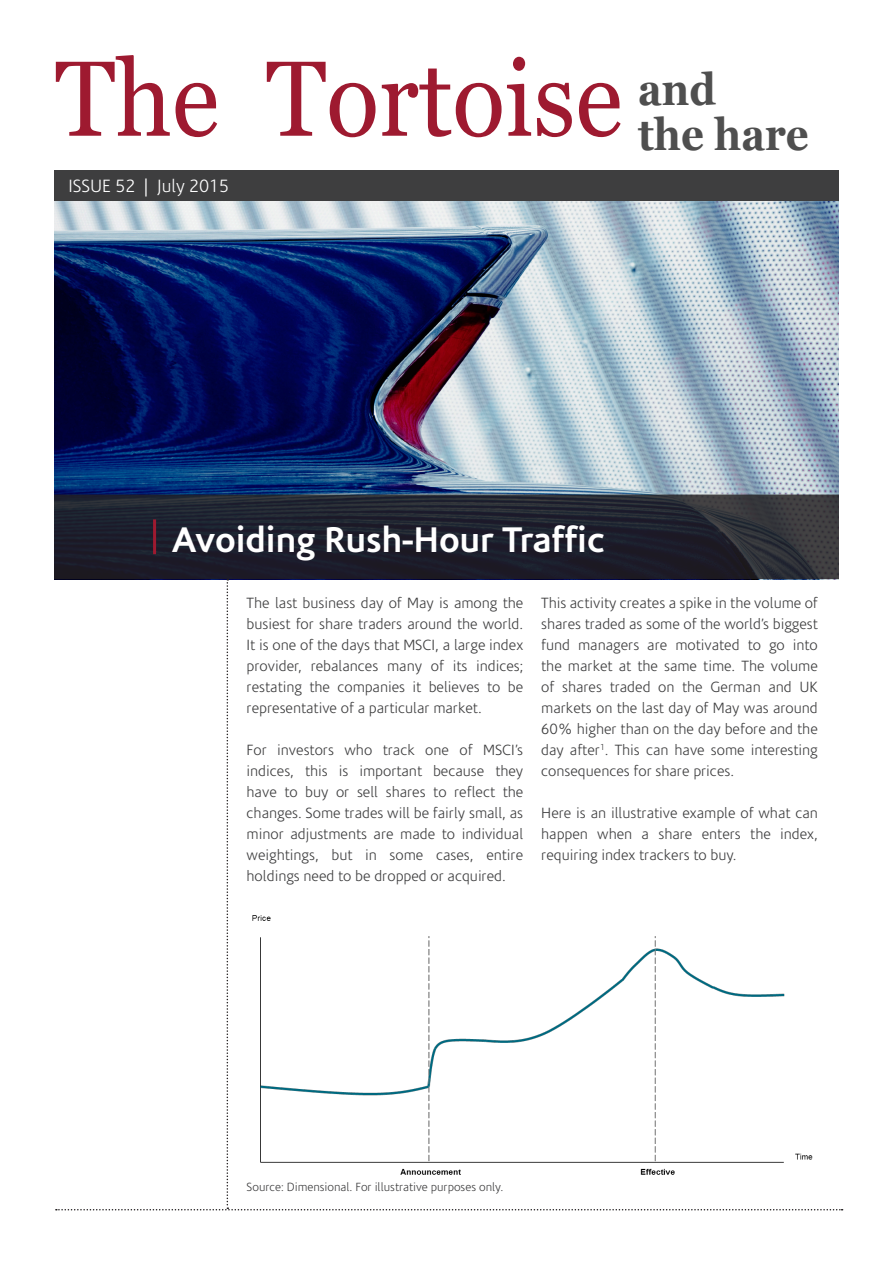
<style>
.page{position:relative;width:893px;height:1263px;background:#fff}
.page>*{position:absolute;margin:0;border:0;box-sizing:border-box;transform-origin:0 0}
.t1{font:106.65px "Georgia";color:#9e1a30;scale:.91 1}
.t2{font:700 45px "Georgia";color:#4f4f4f;scale:.89 1}
.t3{font:700 36px "Corisande";color:#fff}
.t4{font:300 18px "Corisande";color:#fff}
.t5{font:300 15px/21px "Corisande";color:#3e3e3f;text-align:justify}
.t6{font:300 12px "Corisande";color:#3e3e3f}
</style>
<div class="page">
<img style="left:55px;top:201px;width:784px;height:293px">
<div style="left:54px;top:170px;width:785px;height:31px;background:#3e3e3f"></div>
<svg style="left:56px;top:579px;width:787px;height:631px"></svg>
<svg style="left:58px;top:498px;width:777px;height:77px;background:#21232e"></svg>
<div style="left:54px;top:494px;width:785px;height:85px;border:3px solid #231f20"></div>
<hr style="left:153px;top:519px;width:3px;height:35px;background:#9e1a30">
<img style="left:247px;top:911px;width:570px;height:269px">
<p class="t1" style="left:55px;top:34px;width:625px">The Tortoise</p>
<p class="t4" style="left:69px;top:176px;width:162px">ISSUE 52 | July 2015</p>
<p class="t2" style="left:638px;top:61px;width:89px">and</p>
<p class="t2" style="left:638px;top:106px;width:193px">the hare</p>
<p class="t3" style="left:172px;top:519px;width:435px">Avoiding Rush-Hour Traffic</p>
<p class="t5" style="left:247px;top:593px;width:278px">The last business day of May is among the busiest for share traders around the world.<br>It is one of the days that MSCI, a large index provider, rebalances many of its indices; restating the companies it believes to be representative of a particular market.</p>
<p class="t5" style="left:247px;top:740px;width:278px">For investors who track one of MSCI’s indices, this is important because they have to buy or sell shares to reflect the changes. Some trades will be fairly small, as minor adjustments are made to individual weightings, but in some cases, entire holdings need to be dropped or acquired.</p>
<p class="t5" style="left:541px;top:593px;width:278px">This activity creates a spike in the volume of shares traded as some of the world’s biggest fund managers are motivated to go into the market at the same time. The volume of shares traded on the German and UK markets on the last day of May was around 60% higher than on the day before and the day after<sup>1</sup>. This can have some interesting consequences for share prices.</p>
<p class="t5" style="left:541px;top:803px;width:278px">Here is an illustrative example of what can happen when a share enters the index, requiring index trackers to buy.</p>
<p class="t6" style="left:247px;top:1180px;width:258px">Source: Dimensional. For illustrative purposes only.</p>
</div>
